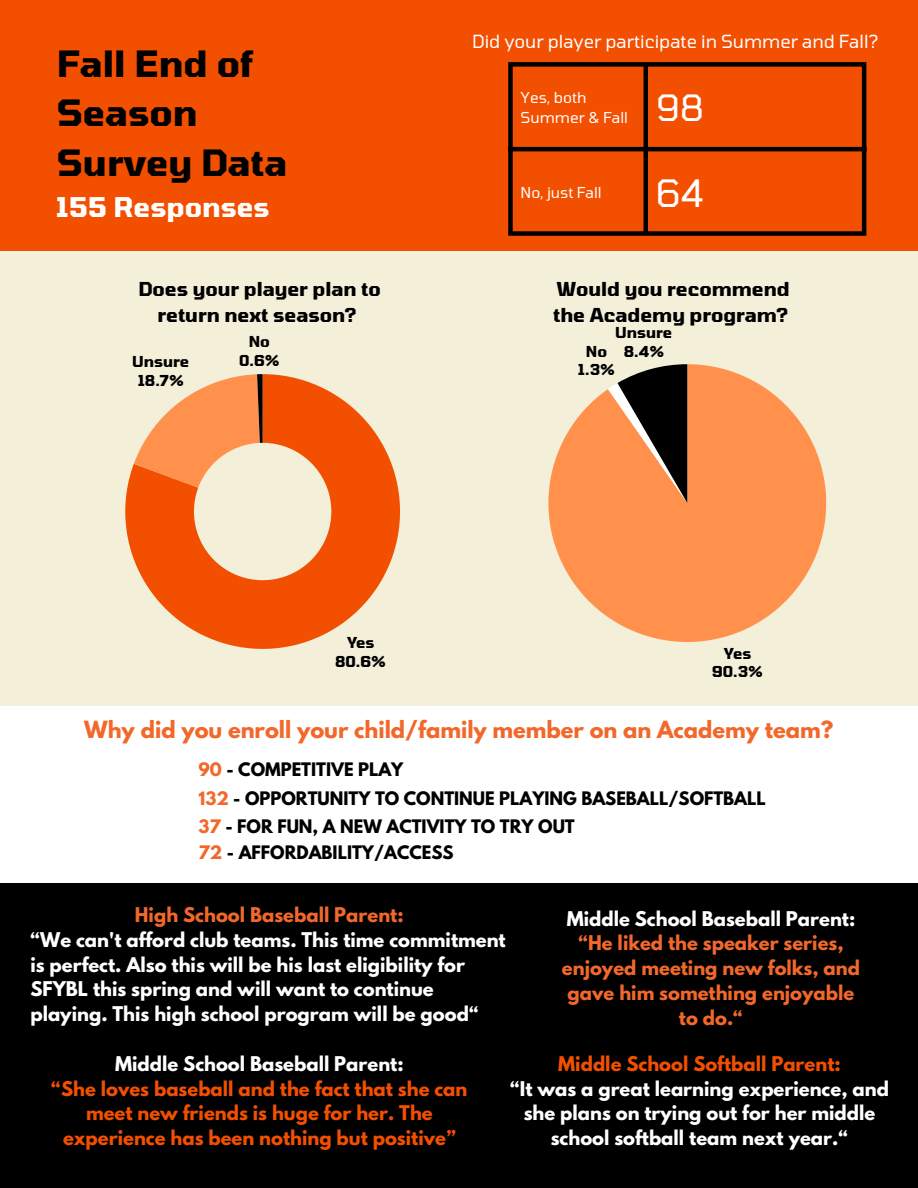
<style>
.page{position:relative;width:918px;height:1188px;background:#f3efd9}
.page>*{position:absolute;margin:0;border:0;box-sizing:border-box;transform-origin:0 0}
.t1{font:37.5px "Tomorrow";color:#fff}
.t2{font:700 36px/49.5px "Tomorrow";color:#000}
.t3{font:36px "Tomorrow";color:#fff}
.t4{font:700 27px "Tomorrow";color:#fff}
.t5{font:700 21px "League Spartan";color:#f2682a}
.t6{font:700 19.05px/26.4px "Tomorrow";color:#000;text-align:center}
.t7{font:700 18px/24.8px "League Spartan";color:#fff}
.t8{font:700 18px/24.8px "League Spartan";color:#f24f00;text-align:center}
.t9{font:700 18px/24.8px "League Spartan";color:#f2682a;text-align:center}
.t10{font:18px "Tomorrow";color:#fff}
.t11{font:700 16.5px "League Spartan";color:#000}
.t12{font:700 15px/18.6px "Tomorrow";color:#000;text-align:center}
.t13{font:15px/20.2px "Tomorrow";color:#fff}
.s1{color:#f2682a}
.s2{color:#fff}
.s3{color:#f24f00}
</style>
<div class="page">
<svg style="left:125px;top:374px;width:275px;height:275px;fill:#f24f00"></svg>
<svg style="left:134px;top:374px;width:129px;height:114px"></svg>
<svg style="left:548px;top:364px;width:278px;height:278px;fill:#ff914d"></svg>
<svg style="left:608px;top:364px;width:79px;height:139px;background:#895b3e"></svg>
<div style="left:0;top:0;width:918px;height:251px;background:#f24f00"></div>
<div style="left:508px;top:67px;width:5px;height:164px;background:#000"></div>
<hr style="left:644px;top:67px;width:4px;height:164px;background:#000">
<hr style="left:862px;top:67px;width:4px;height:164px;background:#000">
<div style="left:508px;top:62px;width:358px;height:5px;background:#000"></div>
<hr style="left:508px;top:147px;width:358px;height:4px;background:#000">
<div style="left:508px;top:231px;width:358px;height:5px;background:#000"></div>
<div style="left:0;top:706px;width:918px;height:177px;background:#fff"></div>
<div style="left:0;top:883px;width:918px;height:305px;background:#000"></div>
<p class="t2" style="left:57px;top:38px;width:232px">Fall End of<br>Season<br>Survey Data</p>
<h3 class="t4" style="left:56px;top:190px;width:216px">155 Responses</h3>
<h3 class="t10" style="left:472px;top:30px;width:408px">Did your player participate in Summer and Fall?</h3>
<h1 class="t13" style="left:521px;top:86px;width:109px">Yes, both<br>Summer &amp; Fall</h1>
<h2 class="t3" style="left:656px;top:85px;width:50px">98</h2>
<p class="t13" style="left:521px;top:181px;width:83px">No, just Fall</p>
<p class="t1" style="left:656px;top:169px;width:49px">64</p>
<p class="t6" style="left:138px;top:275px;width:244px">Does your player plan to return next season?</p>
<p class="t6" style="left:553px;top:275px;width:238px;text-align:left">Would you recommend the Academy program?</p>
<p class="t12" style="left:615px;top:323px;width:58px">Unsure</p>
<p class="t12" style="left:586px;top:341px;width:80px">No 8.4%</p>
<p class="t12" style="left:578px;top:360px;width:39px">1.3%</p>
<p class="t12" style="left:239px;top:332px;width:42px">No<br>0.6%</p>
<p class="t12" style="left:132px;top:352px;width:58px;line-height:19px">Unsure<br>18.7%</p>
<p class="t12" style="left:335px;top:633px;width:53px">Yes<br>80.6%</p>
<p class="t12" style="left:712px;top:644px;width:53px">Yes<br>90.3%</p>
<h3 class="t5" style="left:84px;top:719px;width:751px">Why did you enroll your child/family member on an Academy team?</h3>
<h4 class="t11" style="left:199px;top:762px;width:206px"><span class="s1">90</span> - COMPETITIVE PLAY</h4>
<h4 class="t11" style="left:199px;top:790px;width:569px"><span class="s1">132</span> - OPPORTUNITY TO CONTINUE PLAYING BASEBALL/SOFTBALL</h4>
<h4 class="t11" style="left:199px;top:818px;width:378px"><span class="s1">37</span> - FOR FUN, A NEW ACTIVITY TO TRY OUT</h4>
<h4 class="t11" style="left:199px;top:844px;width:257px"><span class="s1">72</span> - AFFORDABILITY/ACCESS</h4>
<h5 class="t7" style="left:30px;top:905px;width:477px;text-indent:105px"><span class="s1">High School Baseball Parent:<br></span>“We can't afford club teams. This time commitment is perfect. Also this will be his last eligibility for SFYBL this spring and will want to continue playing. This high school program will be good“</h5>
<h5 class="t8" style="left:51px;top:1054px;width:418px"><span class="s2">Middle School Baseball Parent:<br></span>“She loves baseball and the fact that she can meet new friends is huge for her. The experience has been nothing but positive”</h5>
<h5 class="t9" style="left:562px;top:908px;width:300px"><span class="s2">Middle School Baseball Parent: </span>“He liked the speaker series, enjoyed meeting new folks, and gave him something enjoyable to do.“</h5>
<h5 class="t7" style="left:510px;top:1054px;width:381px;text-align:center"><span class="s3">Middle School Softball Parent:<br></span>“It was a great learning experience, and she plans on trying out for her middle school softball team next year.“</h5>
</div>
